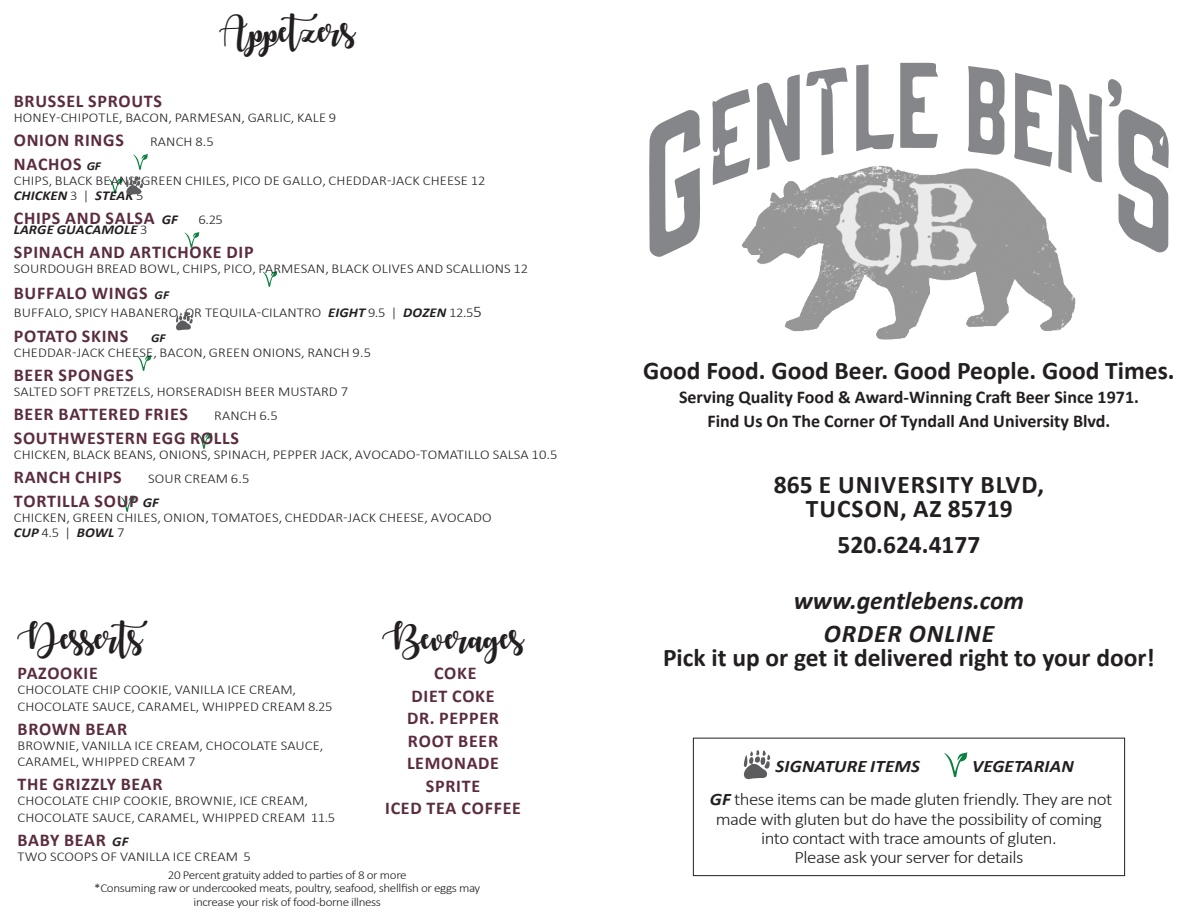
<style>
.page{position:relative;width:1188px;height:918px;background:#fff}
.page>*{position:absolute;margin:0;border:0;box-sizing:border-box;transform-origin:0 0}
.t1{font:30px "Autumnin November";color:#231f20}
.t2{font:700 25.5px "Calibri";color:#231f20}
.t3{font:700 25.5px/24px "Calibri";letter-spacing:.04em;color:#231f20;text-align:center}
.t4{font:italic 700 25.5px/33px "Calibri";letter-spacing:.005em;color:#231f20;text-align:center}
.t5{font:700 18px/22.5px "Calibri";letter-spacing:.04em;color:#5b2c3f;text-align:center}
.t6{font:700 18px/24px "Calibri";color:#231f20;text-align:center}
.t7{font:300 17.55px/19.5px "Calibri";letter-spacing:-.03em;color:#231f20;text-align:center;scale:1.08 1}
.t8{font:italic 700 17.55px "Calibri";letter-spacing:.01em;color:#231f20;scale:1.08 1}
.t9{font:300 13.5px/16.5px "Calibri";letter-spacing:.01em;color:#231f20;scale:1.08 1}
.t10{font:italic 700 13.5px "Calibri";letter-spacing:.01em;color:#231f20;scale:1.08 1}
.t11{font:300 12.15px/13.5px "Calibri";letter-spacing:-.03em;color:#231f20;text-align:center;scale:1.08 1}
.t12{font:italic 700 12.15px "Calibri";color:#231f20;scale:1.08 1}
.s1{font-style:italic;font-size:12.15px;color:#231f20}
.s2{font-weight:700;font-style:italic}
.s3{font-style:italic;font-size:13.5px;color:#231f20}
.s4{font-weight:300;font-style:normal}
.s5{font-size:16.2px}
</style>
<div class="page">
<img style="left:742px;top:151px;width:334px;height:189px">
<div style="left:693px;top:738px;width:432px;height:138px;border:1px solid #231f20"></div>
<svg style="left:743px;top:750px;width:27px;height:30px"></svg>
<svg style="left:944px;top:752px;width:23px;height:25px"></svg>
<svg style="left:133px;top:154px;width:15px;height:16px"></svg>
<svg style="left:184px;top:232px;width:15px;height:16px"></svg>
<svg style="left:262px;top:271px;width:15px;height:16px"></svg>
<svg style="left:137px;top:355px;width:14px;height:16px"></svg>
<svg style="left:197px;top:433px;width:15px;height:16px"></svg>
<svg style="left:120px;top:496px;width:15px;height:16px"></svg>
<svg style="left:649px;top:110px;width:52px;height:147px"></svg>
<svg style="left:757px;top:75px;width:43px;height:95px"></svg>
<svg style="left:967px;top:66px;width:38px;height:90px"></svg>
<svg style="left:1014px;top:73px;width:38px;height:94px"></svg>
<svg style="left:900px;top:63px;width:38px;height:85px"></svg>
<svg style="left:712px;top:89px;width:38px;height:96px"></svg>
<svg style="left:856px;top:64px;width:38px;height:87px"></svg>
<svg style="left:806px;top:67px;width:42px;height:88px"></svg>
<svg style="left:1058px;top:79px;width:111px;height:175px"></svg>
<svg style="left:176px;top:312px;width:17px;height:19px"></svg>
<svg style="left:108px;top:176px;width:35px;height:19px"></svg>
<h1 class="t1" style="left:219px;top:14px;width:137px">Appetzers</h1>
<h3 class="t5" style="left:14px;top:89px;width:150px">BRUSSEL SPROUTS</h3>
<p class="t9" style="left:14px;top:109px;width:300px">HONEY-CHIPOTLE, BACON, PARMESAN, GARLIC, KALE 9</p>
<h3 class="t5" style="left:14px;top:128px;width:112px">ONION RINGS</h3>
<p class="t9" style="left:150px;top:133px;width:61px">RANCH 8.5</p>
<h3 class="t5" style="left:14px;top:152px;width:89px">NACHOS <span class="s1">GF</span></h3>
<p class="t9" style="left:14px;top:173px;width:438px;line-height:15px">CHIPS, BLACK BEANS, GREEN CHILES, PICO DE GALLO, CHEDDAR-JACK CHEESE 12<br><span class="s2">CHICKEN</span> 3 | <span class="s2">STEAK</span> 5</p>
<h3 class="t5" style="left:14px;top:206px;width:165px">CHIPS AND SALSA <span class="s3">GF</span></h3>
<p class="t9" style="left:199px;top:211px;width:24px">6.25</p>
<p class="t10" style="left:14px;top:220px;width:125px">LARGE GUACAMOLE <span class="s4">3</span></p>
<h3 class="t5" style="left:14px;top:241px;width:241px">SPINACH AND ARTICHOKE DIP</h3>
<p class="t9" style="left:14px;top:261px;width:478px">SOURDOUGH BREAD BOWL, CHIPS, PICO, PARMESAN, BLACK OLIVES AND SCALLIONS 12</p>
<h3 class="t5" style="left:14px;top:281px;width:157px">BUFFALO WINGS <span class="s1">GF</span></h3>
<p class="t9" style="left:14px;top:304px;width:435px">BUFFALO, SPICY HABANERO, OR TEQUILA-CILANTRO <span class="s2">EIGHT</span> 9.5 | <span class="s2">DOZEN</span> 12.5<span class="s5">5</span></p>
<h3 class="t5" style="left:14px;top:325px;width:116px">POTATO SKINS</h3>
<p class="t12" style="left:151px;top:330px;width:15px">GF</p>
<p class="t9" style="left:14px;top:345px;width:332px">CHEDDAR-JACK CHEESE, BACON, GREEN ONIONS, RANCH 9.5</p>
<h3 class="t5" style="left:14px;top:364px;width:121px">BEER SPONGES</h3>
<p class="t9" style="left:14px;top:384px;width:311px">SALTED SOFT PRETZELS, HORSERADISH BEER MUSTARD 7</p>
<h3 class="t5" style="left:14px;top:403px;width:176px">BEER BATTERED FRIES</h3>
<p class="t9" style="left:214px;top:408px;width:61px">RANCH 6.5</p>
<h3 class="t5" style="left:14px;top:427px;width:227px">SOUTHWESTERN EGG ROLLS</h3>
<p class="t9" style="left:14px;top:447px;width:505px">CHICKEN, BLACK BEANS, ONIONS, SPINACH, PEPPER JACK, AVOCADO-TOMATILLO SALSA 10.5</p>
<h3 class="t5" style="left:14px;top:466px;width:109px">RANCH CHIPS</h3>
<p class="t9" style="left:148px;top:471px;width:95px">SOUR CREAM 6.5</p>
<h3 class="t5" style="left:14px;top:490px;width:146px">TORTILLA SOUP <span class="s3">GF</span></h3>
<p class="t9" style="left:14px;top:510px;width:444px;line-height:15px">CHICKEN, GREEN CHILES, ONION, TOMATOES, CHEDDAR-JACK CHEESE, AVOCADO<br><span class="s2">CUP</span> 4.5 | <span class="s2">BOWL</span> 7</p>
<h1 class="t1" style="left:17px;top:621px;width:140px">Desserts</h1>
<h3 class="t5" style="left:18px;top:662px;width:82px">PAZOOKIE</h3>
<p class="t9" style="left:18px;top:682px;width:293px">CHOCOLATE CHIP COOKIE, VANILLA ICE CREAM,<br>CHOCOLATE SAUCE, CARAMEL, WHIPPED CREAM 8.25</p>
<h3 class="t5" style="left:18px;top:717px;width:111px">BROWN BEAR</h3>
<p class="t9" style="left:18px;top:737px;width:285px">BROWNIE, VANILLA ICE CREAM, CHOCOLATE SAUCE,<br>CARAMEL, WHIPPED CREAM 7</p>
<h3 class="t5" style="left:18px;top:773px;width:147px">THE GRIZZLY BEAR</h3>
<p class="t9" style="left:18px;top:793px;width:296px">CHOCOLATE CHIP COOKIE, BROWNIE, ICE CREAM,<br>CHOCOLATE SAUCE, CARAMEL, WHIPPED CREAM 11.5</p>
<h3 class="t5" style="left:18px;top:828px;width:112px">BABY BEAR <span class="s3">GF</span></h3>
<p class="t9" style="left:18px;top:848px;width:218px">TWO SCOOPS OF VANILLA ICE CREAM 5</p>
<h1 class="t1" style="left:382px;top:621px;width:143px">Beverages</h1>
<h3 class="t5" style="left:385px;top:662px;width:137px">COKE<br>DIET COKE<br>DR. PEPPER<br>ROOT BEER<br>LEMONADE<br>SPRITE<br>ICED TEA COFFEE</h3>
<p class="t11" style="left:94px;top:868px;width:359px">20 Percent gratuity added to parties of 8 or more<br>*Consuming raw or undercooked meats, poultry, seafood, shellfish or eggs may increase your risk of food-borne illness</p>
<h2 class="t2" style="left:643px;top:353px;width:533px">Good Food. Good Beer. Good People. Good Times.</h2>
<h3 class="t6" style="left:679px;top:385px;width:461px">Serving Quality Food &amp; Award-Winning Craft Beer Since 1971.<br>Find Us On The Corner Of Tyndall And University Blvd.</h3>
<h2 class="t3" style="left:774px;top:472px;width:272px">865 E UNIVERSITY BLVD,<br>TUCSON, AZ 85719</h2>
<h2 class="t2" style="left:838px;top:526px;width:144px">520.624.4177</h2>
<h2 class="t4" style="left:794px;top:583px;width:232px">www.gentlebens.com<br>ORDER ONLINE</h2>
<h2 class="t2" style="left:663px;top:639px;width:493px">Pick it up or get it delivered right to your door!</h2>
<p class="t8" style="left:776px;top:754px;width:135px">SIGNATURE ITEMS</p>
<p class="t8" style="left:972px;top:754px;width:96px">VEGETARIAN</p>
<p class="t7" style="left:710px;top:789px;width:374px"><span class="s2">GF</span> these items can be made gluten friendly. They are not made with gluten but do have the possibility of coming into contact with trace amounts of gluten.<br>Please ask your server for details</p>
</div>
